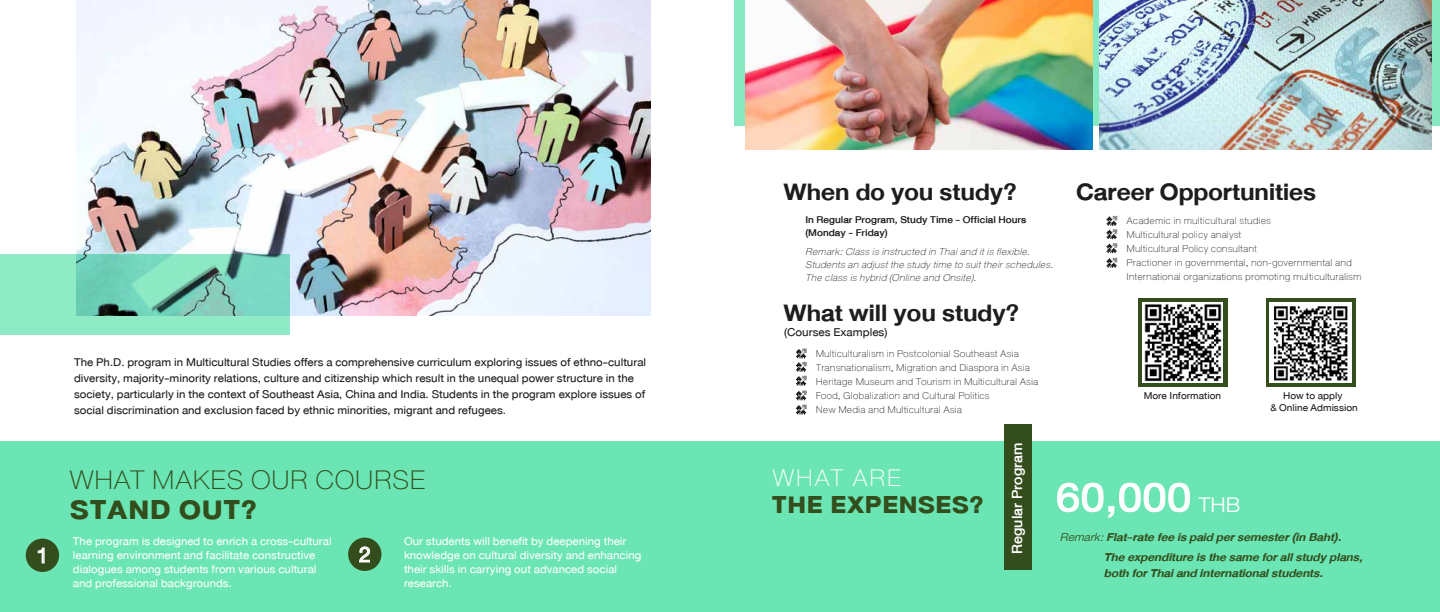
<style>
.page{position:relative;width:1440px;height:612px;background:#fff}
.page>*{position:absolute;margin:0;border:0;box-sizing:border-box;transform-origin:0 0}
.t1{font:60px "DB Helvethaica X 65 Med";color:#fff;scale:1.06 1}
.t2{font:100 38px "DB Helvethaica X 35";color:#334d1c;scale:1.06 1}
.t3{font:38px "DB Helvethaica X 85 Blk";letter-spacing:.035em;color:#334d1c;scale:1.06 1}
.t4{font:34px "DB Helvethaica X 85 Blk";letter-spacing:.035em;color:#334d1c;scale:1.06 1}
.t5{font:100 34px "DB Helvethaica X 35";letter-spacing:.035em;color:#fff;scale:1.06 1}
.t6{font:33.8px "DB Helvethaica X 75 Bd";color:#1d1d1b;scale:1.06 1}
.t7{font:31.2px "DB Helvethaica X 55";color:#fff}
.t8{font:21px "DB Helvethaica X 65 Med";color:#fff}
.t9{font:16.3px/20.4px "DB Helvethaica X 76 Bd It";color:#334d1c;scale:1.06 1}
.t10{font:16.2px "DB Helvethaica X 55";color:#1d1d1b;scale:1.06 1}
.t11{font:16px/16px "DB Helvethaica X 55";color:#1d1d1b;scale:1.06 1}
.t12{font:16px/14px "DB Helvethaica X 55";color:#fff;scale:1.06 1}
.t13{font:100 14px/14px "DB Helvethaica X 35";color:#1d1d1b;scale:1.06 1}
.t14{font:14px/13px "DB Helvethaica X 36 Thin It";color:#1d1d1b;scale:1.06 1}
.t15{font:14px/13px "DB Helvethaica X 65 Med";color:#1d1d1b;scale:1.06 1}
.t16{font:14px/12px "DB Helvethaica X 55";color:#1d1d1b;text-align:center;scale:1.06 1}
.s1{font-family:"DB Helvethaica X 45 Li";font-size:30px}
.s2{font-family:"DB Helvethaica X 46 Li It"}
</style>
<div class="page">
<div style="left:0;top:441px;width:1440px;height:171px;background:#6be5b4"></div>
<img style="left:77px;top:0;width:573px;height:315px">
<svg style="left:0;top:254px;width:290px;height:81px;background:#7ed7ba"></svg>
<div style="left:26px;top:539px;width:33px;height:33px;background:#334d1c;border-radius:50%"></div>
<svg style="left:37px;top:547px;width:8px;height:17px"></svg>
<div style="left:348px;top:538px;width:33px;height:33px;background:#334d1c;border-radius:50%"></div>
<svg style="left:359px;top:546px;width:12px;height:17px"></svg>
<div style="left:735px;top:0;width:705px;height:125px;background:#87e9c2"></div>
<svg style="left:1138px;top:298px;width:90px;height:89px;background:#4f663c"></svg>
<svg style="left:1266px;top:298px;width:89px;height:89px"></svg>
<img style="left:745px;top:0;width:348px;height:149px">
<img style="left:1099px;top:0;width:332px;height:149px">
<div style="left:1004px;top:424px;width:28px;height:145px;background:#334d1c"></div>
<svg style="left:1106px;top:216px;width:12px;height:52px"></svg>
<svg style="left:796px;top:348px;width:11px;height:67px"></svg>
<img style="left:1270px;top:303px;width:81px;height:80px">
<img style="left:1143px;top:302px;width:79px;height:80px">
<p class="t11" style="left:74px;top:354px;width:541px">The Ph.D. program in Multicultural Studies offers a comprehensive curriculum exploring issues of ethno-cultural diversity, majority-minority relations, culture and citizenship which result in the unequal power structure in the society, particularly in the context of Southeast Asia, China and India. Students in the program explore issues of social discrimination and exclusion faced by ethnic minorities, migrant and refugees.</p>
<h2 class="t2" style="left:69px;top:459px;width:338px">WHAT MAKES OUR COURSE</h2>
<h2 class="t3" style="left:71px;top:488px;width:177px">STAND OUT?</h2>
<p class="t12" style="left:73px;top:535px;width:246px">The program is designed to enrich a cross-cultural learning environment and facilitate constructive dialogues among students from various cultural and professional backgrounds.</p>
<p class="t12" style="left:404px;top:535px;width:225px">Our students will benefit by deepening their knowledge on cultural diversity and enhancing their skills in carrying out advanced social research.</p>
<h3 class="t7" style="left:37px;top:538px;width:13px">1</h3>
<h3 class="t7" style="left:359px;top:537px;width:13px">2</h3>
<h3 class="t6" style="left:784px;top:172px;width:222px">When do you study?</h3>
<h3 class="t6" style="left:1076px;top:172px;width:228px">Career Opportunities</h3>
<p class="t15" style="left:805px;top:214px;width:210px">In Regular Program, Study Time - Official Hours (Monday - Friday)</p>
<p class="t13" style="left:1127px;top:214px;width:223px">Academic in multicultural studies<br>Multicultural policy analyst<br>Multicultural Policy consultant<br>Practioner in governmental, non-governmental and International organizations promoting multiculturalism</p>
<p class="t14" style="left:805px;top:245px;width:235px">Remark: Class is instructed in Thai and it is flexible.<br>Students an adjust the study time to suit their schedules.<br>The class is hybrid (Online and Onsite).</p>
<h3 class="t6" style="left:783px;top:293px;width:224px">What will you study?</h3>
<p class="t10" style="left:784px;top:323px;width:99px">(Courses Examples)</p>
<p class="t13" style="left:816px;top:346px;width:212px">Multiculturalism in Postcolonial Southeast Asia Transnationalism, Migration and Diaspora in Asia Heritage Museum and Tourism in Multicultural Asia Food, Globalization and Cultural Politics<br>New Media and Multicultural Asia</p>
<h3 class="t5" style="left:772px;top:460px;width:123px">WHAT ARE</h3>
<h3 class="t4" style="left:772px;top:485px;width:201px">THE EXPENSES?</h3>
<h3 class="t8" style="left:1005px;top:554px;width:112px;rotate:-90deg">Regular Program</h3>
<p class="t16" style="left:1144px;top:390px;width:74px">More Information</p>
<p class="t16" style="left:1270px;top:390px;width:84px">How to apply<br>&amp; Online Admission</p>
<h1 class="t1" style="left:1056px;top:464px;width:176px">60,000 <span class="s1">THB</span></h1>
<p class="t9" style="left:1104px;top:527px;width:246px;text-indent:-44px"><span class="s2">Remark:</span> Flat-rate fee is paid per semester (in Baht).<br>The expenditure is the same for all study plans,</p>
<p class="t9" style="left:1104px;top:562px;width:208px">both for Thai and international students.</p>
</div>
